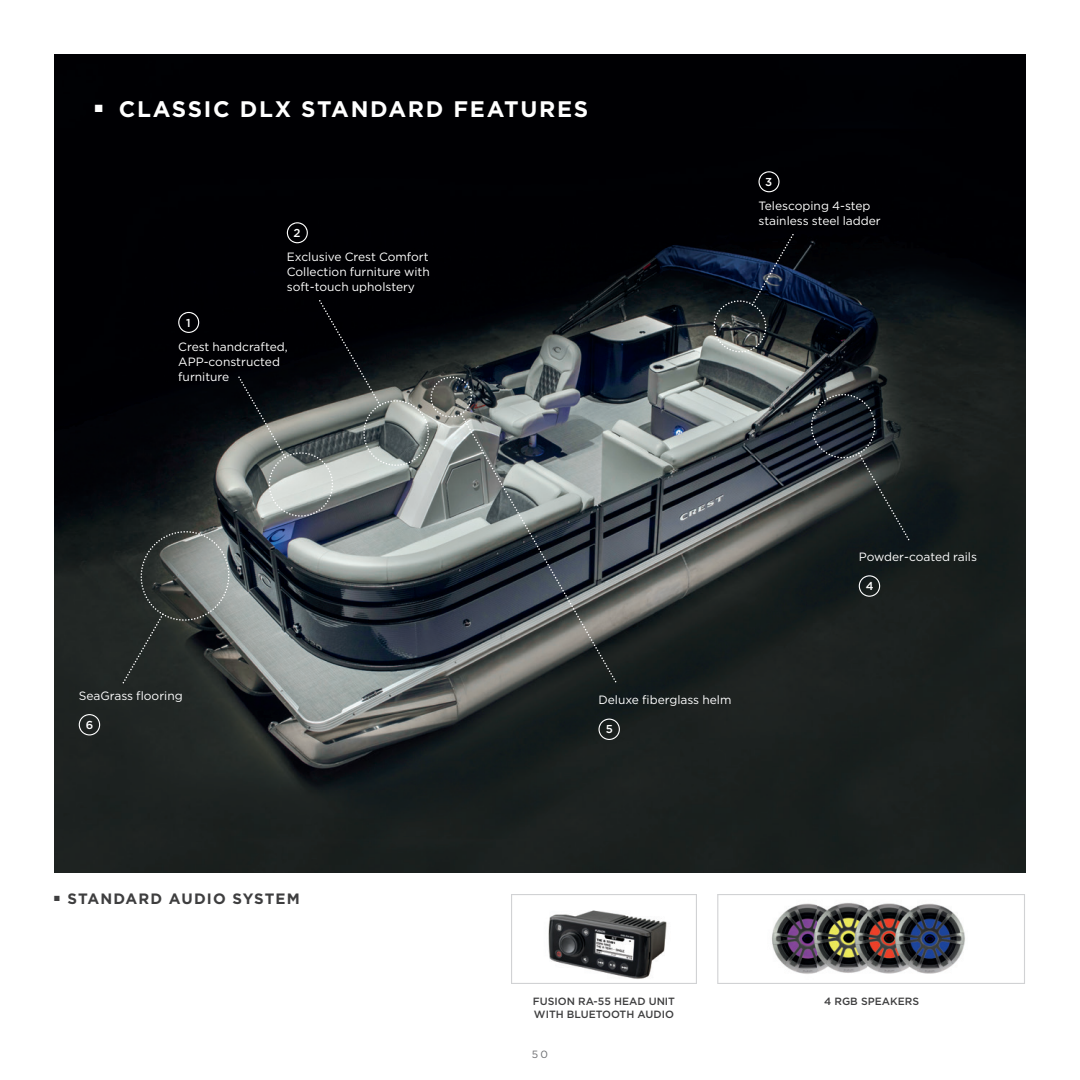
<style>
.page{position:relative;width:1080px;height:1080px;background:#fff}
.page>*{position:absolute;margin:0;border:0;box-sizing:border-box;transform-origin:0 0}
.t1{font:700 22.5px "Gotham";letter-spacing:.075em;color:#fff}
.t2{font:700 15px "Gotham";letter-spacing:.075em;color:#3e3e3f}
.t3{font:12px/15px "Gotham";color:#fff}
.t4{font:500 11.55px "Gotham";color:#fff}
.t5{font:500 10.5px/12.6px "Gotham";color:#3e3e3f}
.t6{font:10.5px "Gotham";color:#6c6d70}
</style>
<div class="page">
<svg style="left:511px;top:894px;width:186px;height:90px"></svg>
<svg style="left:717px;top:894px;width:308px;height:90px"></svg>
<img style="left:54px;top:54px;width:972px;height:819px">
<svg style="left:178px;top:312px;width:21px;height:21px"></svg>
<svg style="left:287px;top:222px;width:21px;height:21px"></svg>
<svg style="left:79px;top:714px;width:21px;height:22px"></svg>
<svg style="left:598px;top:719px;width:22px;height:21px"></svg>
<svg style="left:859px;top:575px;width:21px;height:22px"></svg>
<svg style="left:759px;top:171px;width:21px;height:21px"></svg>
<svg style="left:714px;top:234px;width:80px;height:118px;background:#1f2732"></svg>
<svg style="left:811px;top:394px;width:98px;height:146px;background:#282e30"></svg>
<svg style="left:238px;top:300px;width:378px;height:382px;background:#52585b"></svg>
<svg style="left:123px;top:531px;width:107px;height:152px;background:#444947"></svg>
<h1 class="t1" style="left:95px;top:96px;width:495px">■ CLASSIC DLX STANDARD FEATURES</h1>
<p class="t4" style="left:293px;top:226px;width:9px">2</p>
<p class="t3" style="left:287px;top:249px;width:144px;text-align:justify">Exclusive Crest Comfort Collection furniture with soft-touch upholstery</p>
<p class="t4" style="left:186px;top:316px;width:6px">1</p>
<p class="t3" style="left:178px;top:339px;width:111px">Crest handcrafted,<br>APP-constructed furniture</p>
<p class="t4" style="left:765px;top:175px;width:9px">3</p>
<p class="t3" style="left:759px;top:198px;width:124px">Telescoping 4-step stainless steel ladder</p>
<p class="t3" style="left:79px;top:688px;width:105px">SeaGrass flooring</p>
<p class="t4" style="left:86px;top:718px;width:9px">6</p>
<p class="t2" style="left:54px;top:890px;width:247px">■ STANDARD AUDIO SYSTEM</p>
<p class="t3" style="left:598px;top:692px;width:134px">Deluxe fiberglass helm</p>
<p class="t4" style="left:606px;top:723px;width:9px">5</p>
<p class="t3" style="left:859px;top:549px;width:120px">Powder-coated rails</p>
<p class="t4" style="left:866px;top:580px;width:9px">4</p>
<p class="t5" style="left:533px;top:995px;width:144px">FUSION RA-55 HEAD UNIT<br>WITH BLUETOOTH AUDIO</p>
<p class="t5" style="left:824px;top:995px;width:96px">4 RGB SPEAKERS</p>
<p class="t6" style="left:532px;top:1049px;width:18px">50</p>
</div>
